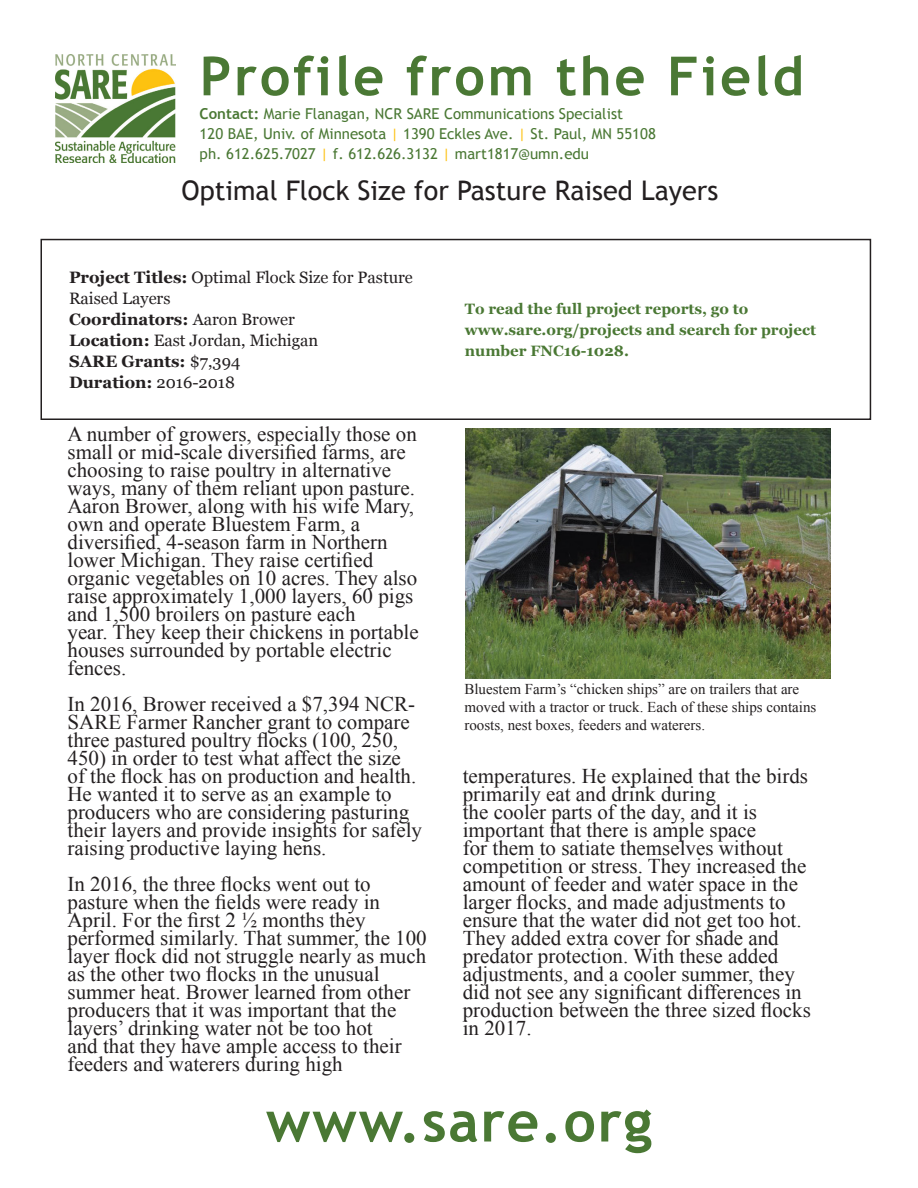
<style>
.page{position:relative;width:918px;height:1188px;background:#fff}
.page>*{position:absolute;margin:0;border:0;box-sizing:border-box;transform-origin:0 0}
.t1{font:700 57px "Trebuchet MS";letter-spacing:.03em;color:#4a7834}
.t2{font:700 54px "Trebuchet MS";letter-spacing:.05em;color:#4a7834}
.t3{font:27px "Trebuchet MS";color:#231f20}
.t4{font:21px/18px "Times New Roman";color:#231f20}
.t5{font:16.5px/21px "Georgia";color:#231f20}
.t6{font:700 16.5px "Georgia";color:#231f20}
.t7{font:15px "Trebuchet MS";color:#4a7834}
.t8{font:15px/18px "Times New Roman";color:#231f20}
.t9{font:700 15px/21px "Georgia";color:#4a7834}
.s1{font-weight:700}
.s2{color:#fdc110}
.s3{font-weight:400}
</style>
<div class="page">
<div style="left:40px;top:239px;width:831px;height:181px;border:2px solid #231f20"></div>
<img style="left:56px;top:54px;width:120px;height:108px">
<img style="left:466px;top:429px;width:364px;height:249px">
<p class="t2" style="left:200px;top:42px;width:606px">Profile from the Field</p>
<p class="t7" style="left:200px;top:105px;width:425px"><span class="s1">Contact:</span> Marie Flanagan, NCR SARE Communications Specialist</p>
<p class="t7" style="left:200px;top:125px;width:458px">120 BAE, Univ. of Minnesota <span class="s2">|</span> 1390 Eckles Ave. <span class="s2">|</span> St. Paul, MN 55108</p>
<p class="t7" style="left:200px;top:145px;width:391px">ph. 612.625.7027 <span class="s2">|</span> f. 612.626.3132 <span class="s2">|</span> mart1817@umn.edu</p>
<p class="t3" style="left:181px;top:175px;width:538px">Optimal Flock Size for Pasture Raised Layers</p>
<p class="t5" style="left:69px;top:266px;width:345px"><span class="s1">Project Titles:</span> Optimal Flock Size for Pasture<br>Raised Layers</p>
<p class="t6" style="left:69px;top:306px;width:227px">Coordinators: <span class="s3">Aaron Brower</span></p>
<p class="t5" style="left:69px;top:329px;width:251px"><span class="s1">Location:</span> East Jordan, Michigan</p>
<p class="t6" style="left:69px;top:348px;width:173px">SARE Grants: <span class="s3">$7,394</span></p>
<p class="t6" style="left:69px;top:369px;width:167px">Duration: <span class="s3">2016-2018</span></p>
<p class="t4" style="left:68px;top:424px;width:351px">A number of growers, especially those on small or mid-scale diversified farms, are</p>
<p class="t4" style="left:68px;top:460px;width:349px">choosing to raise poultry in alternative ways, many of them reliant upon pasture.<br>Aaron Brower, along with his wife Mary,</p>
<p class="t4" style="left:68px;top:514px;width:351px">own and operate Bluestem Farm, a diversified, 4-season farm in Northern lower Michigan. They raise certified organic vegetables on 10 acres. They also raise approximately 1,000 layers, 60 pigs</p>
<p class="t4" style="left:68px;top:604px;width:290px">and 1,500 broilers on pasture each</p>
<p class="t4" style="left:68px;top:622px;width:353px">year. They keep their chickens in portable houses surrounded by portable electric fences.</p>
<p class="t4" style="left:68px;top:694px;width:356px">In 2016, Brower received a $7,394 NCR-SARE Farmer Rancher grant to compare three pastured poultry flocks (100, 250, 450) in order to test what affect the size of the flock has on production and health.<br>He wanted it to serve as an example to producers who are considering pasturing their layers and provide insights for safely raising productive laying hens.</p>
<p class="t4" style="left:68px;top:874px;width:361px">In 2016, the three flocks went out to pasture when the fields were ready in April. For the first 2 ½ months they performed similarly. That summer, the 100 layer flock did not struggle nearly as much as the other two flocks in the unusual summer heat. Brower learned from other producers that it was important that the</p>
<p class="t4" style="left:68px;top:1018px;width:336px">layers’ drinking water not be too hot and that they have ample access to their feeders and waterers during high</p>
<p class="t9" style="left:465px;top:297px;width:285px">To read the full project reports, go to</p>
<p class="t9" style="left:465px;top:318px;width:353px">www.sare.org/projects and search for project number FNC16-1028.</p>
<p class="t8" style="left:464px;top:680px;width:354px">Bluestem Farm’s “chicken ships” are on trailers that are moved with a tractor or truck. Each of these ships contains roosts, nest boxes, feeders and waterers.</p>
<p class="t4" style="left:463px;top:766px;width:347px">temperatures. He explained that the birds primarily eat and drink during</p>
<p class="t4" style="left:463px;top:802px;width:345px">the cooler parts of the day, and it is important that there is ample space<br>for them to satiate themselves without competition or stress. They increased the amount of feeder and water space in the larger flocks, and made adjustments to ensure that the water did not get too hot.</p>
<p class="t4" style="left:463px;top:928px;width:350px">They added extra cover for shade and predator protection. With these added adjustments, and a cooler summer, they did not see any significant differences in production between the three sized flocks in 2017.</p>
<p class="t1" style="left:266px;top:1086px;width:388px">www.sare.org</p>
</div>
